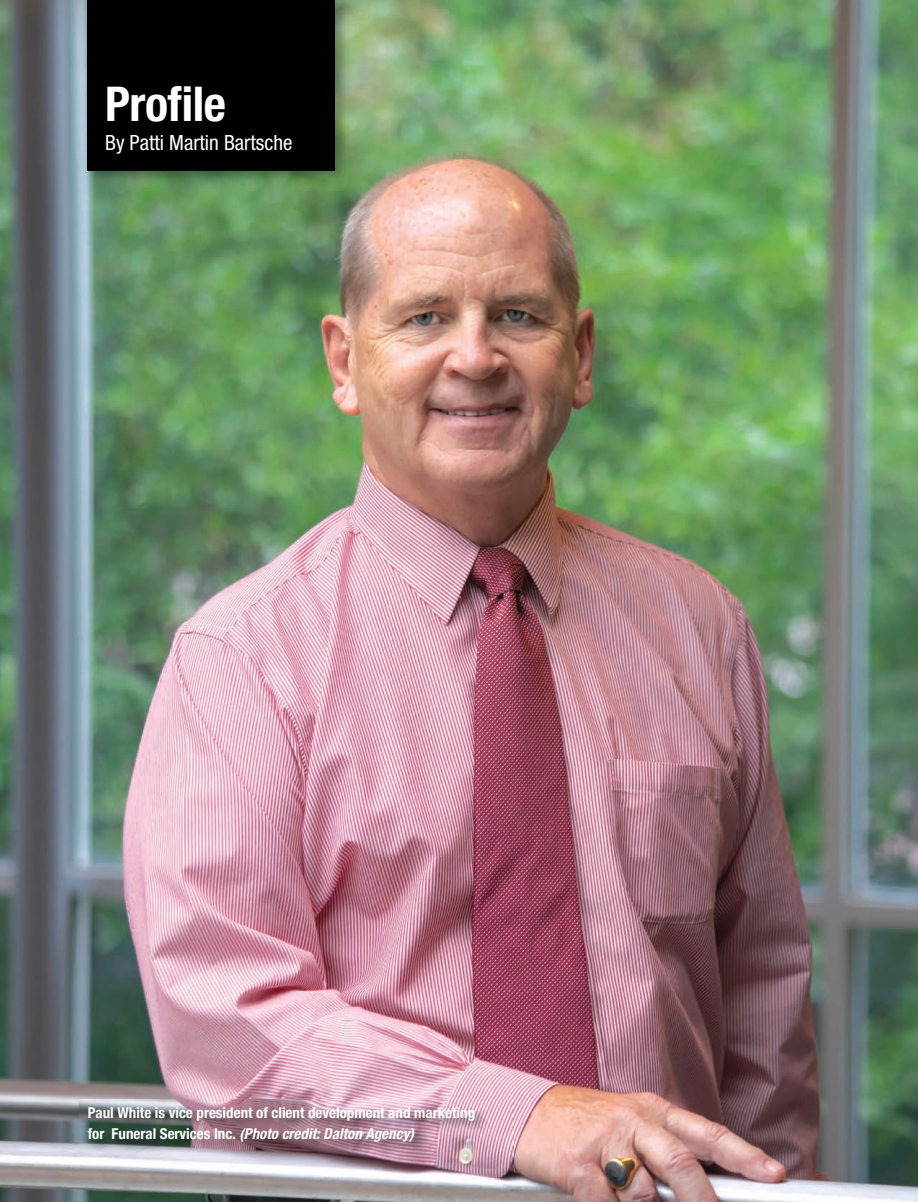
<style>
.page{position:relative;width:918px;height:1202px;background:#fff}
.page>*{position:absolute;margin:0;border:0;box-sizing:border-box;transform-origin:0 0}
.t1{font:700 condensed 48px "Helvetica Neue LT Std";letter-spacing:-.01em;color:#fff}
.t2{font:condensed 21px "Helvetica Neue LT Std";color:#fff}
.t3{font:700 condensed 15px/21px "Helvetica Neue LT Std";color:#fff}
.s1{font-style:italic}
</style>
<div class="page">
<img style="left:0;top:0;width:918px;height:1202px">
<img style="left:81px;top:0;width:273px;height:190px">
<div style="left:88px;top:0;width:247px;height:170px;background:#000"></div>
<img style="left:80px;top:1099px;width:433px;height:79px">
<h1 class="t1" style="left:105px;top:87px;width:123px">Profile</h1>
<h2 class="t2" style="left:105px;top:135px;width:189px">By Patti Martin Bartsche</h2>
<p class="t3" style="left:88px;top:1103px;width:389px">Paul White is vice president of client development and marketing for Funeral Services Inc. <span class="s1">(Photo credit: Dalton Agency)</span></p>
</div>
